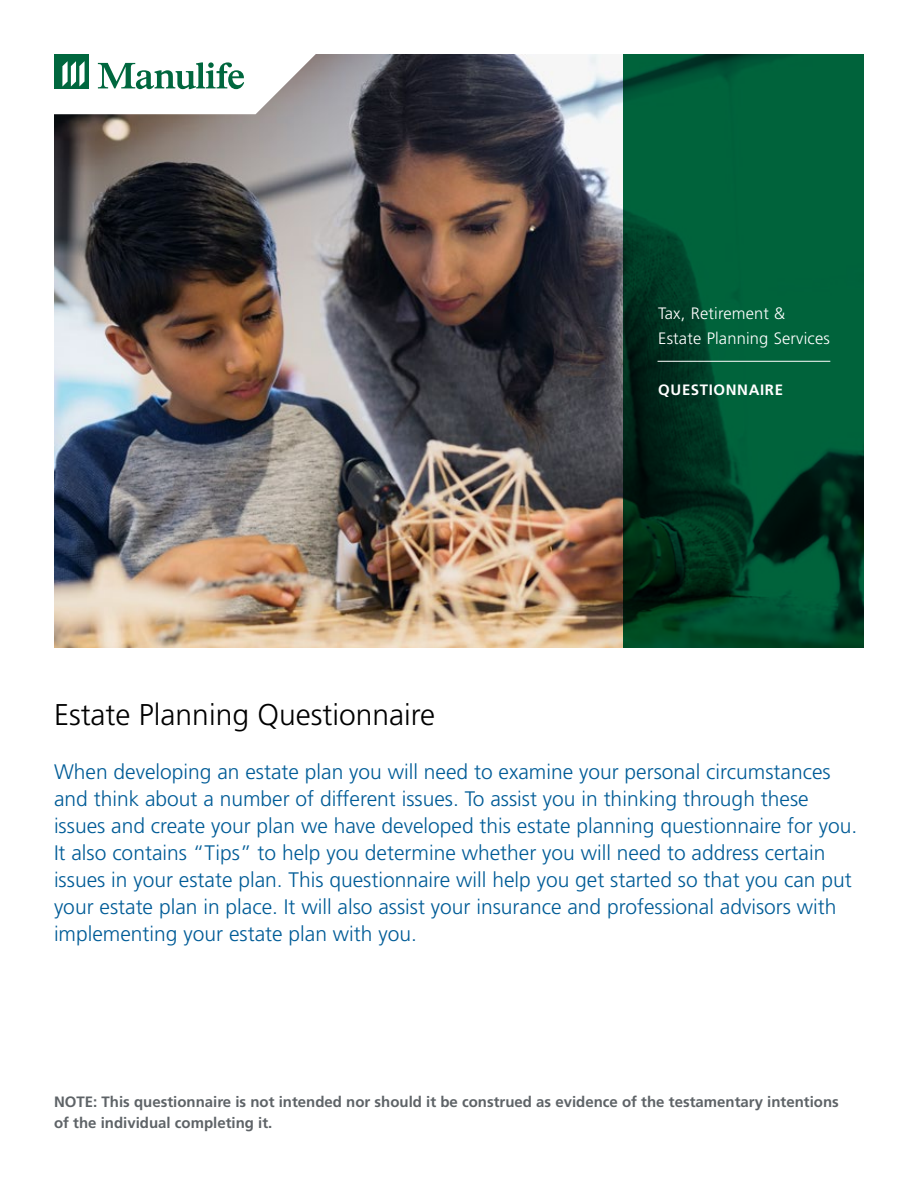
<style>
.page{position:relative;width:918px;height:1188px;background:#fff}
.page>*{position:absolute;margin:0;border:0;box-sizing:border-box;transform-origin:0 0}
.Head_-_Main_20{font:300 30px "Frutiger LT Pro";color:#000}
.Intro_text{font:300 21px/27px "Frutiger LT Pro";color:#005c97}
.TREPS_header{font:300 16.5px/25.5px "Frutiger LT Pro";letter-spacing:.01em;color:#fff}
.Text_Bold{font:700 15px/21px "Frutiger LT Pro";color:#5e6367}
.Subject_subhead{font:700 15px "Frutiger LT Pro";letter-spacing:.04em;color:#fff}
</style>
<div class="page">
<img style="left:54px;top:54px;width:570px;height:594px">
<svg style="left:54px;top:54px;width:316px;height:60px"></svg>
<svg style="left:624px;top:54px;width:240px;height:594px;background:#004d2e"></svg>
<hr style="left:658px;top:361px;width:172px;height:1px;background:#fff">
<p class="TREPS_header" style="left:658px;top:301px;width:173px">Tax, Retirement &amp;<br>Estate Planning Services</p>
<p class="Subject_subhead" style="left:658px;top:381px;width:126px">QUESTIONNAIRE</p>
<h1 class="Head_-_Main_20" style="left:54px;top:697px;width:383px">Estate Planning Questionnaire</h1>
<p class="Intro_text" style="left:54px;top:758px;width:805px">When developing an estate plan you will need to examine your personal circumstances and think about a number of different issues. To assist you in thinking through these issues and create your plan we have developed this estate planning questionnaire for you.<br>It also contains “Tips” to help you determine whether you will need to address certain issues in your estate plan. This questionnaire will help you get started so that you can put your estate plan in place. It will also assist your insurance and professional advisors with implementing your estate plan with you.</p>
<p class="Text_Bold" style="left:54px;top:1092px;width:786px">NOTE: This questionnaire is not intended nor should it be construed as evidence of the testamentary intentions of the individual completing it.</p>
</div>
